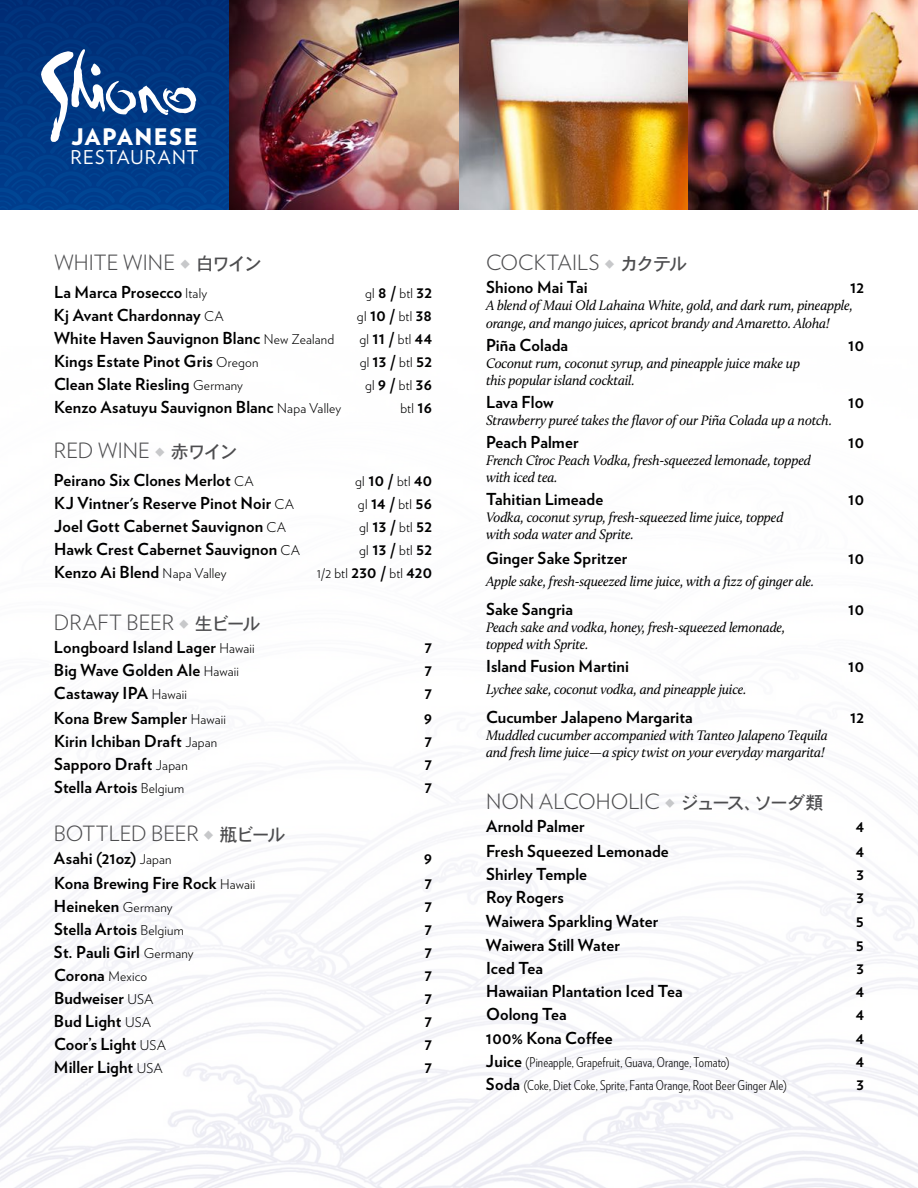
<style>
.page{position:relative;width:918px;height:1188px;background:#fff}
.page>*{position:absolute;margin:0;border:0;box-sizing:border-box;transform-origin:0 0}
.t1{font:900 22.8px "Verlag";letter-spacing:.065em;color:#fff}
.t2{font:300 21px "Verlag";color:#4d4d4f}
.t3{font:19.05px "Verlag";letter-spacing:.06em;color:#fff}
.t4{font:700 16.5px "Verlag";letter-spacing:.005em;color:#000}
.t5{font:italic 14.25px/17.1px "Calluna";letter-spacing:-.02em;color:#000}
.t6{font:300 13.5px "Verlag";letter-spacing:.01em;color:#000}
.t7{font:300 13.5px "Verlag Condensed";letter-spacing:.01em;color:#000}
.s1{font-family:"Hypatia Sans Pro";font-size:24px;color:#c7c8ca}
.s2{font-family:"Osaka";font-weight:400;font-size:18px}
.s3{font-weight:300;font-size:13.5px}
.s4{font-weight:700;font-size:16.5px}
.s5{font-family:"Verlag";font-weight:700;font-size:16.5px}
</style>
<div class="page">
<div style="left:0;top:0;width:236px;height:209px;background:linear-gradient(to bottom,#002f76,#004190)"></div>
<svg style="left:41px;top:46px;width:155px;height:96px"></svg>
<img style="left:459px;top:0;width:229px;height:209px">
<img style="left:230px;top:0;width:229px;height:209px">
<img style="left:688px;top:0;width:230px;height:209px">
<h1 class="t1" style="left:72px;top:118px;width:128px">JAPANESE</h1>
<p class="t3" style="left:71px;top:143px;width:129px">RESTAURANT</p>
<p class="t2" style="left:54px;top:247px;width:209px">WHITE WINE <span class="s1">◆</span> <span class="s2">白ワイン</span></p>
<p class="t4" style="left:54px;top:279px;width:155px">La Marca Prosecco <span class="s3">Italy</span></p>
<p class="t6" style="left:365px;top:283px;width:68px">gl <span class="s4">8 /</span> btl <span class="s4">32</span></p>
<p class="t4" style="left:54px;top:302px;width:171px">Kj Avant Chardonnay <span class="s3">CA</span></p>
<p class="t6" style="left:357px;top:306px;width:77px">gl <span class="s4">10 /</span> btl <span class="s4">38</span></p>
<p class="t4" style="left:54px;top:325px;width:282px">White Haven Sauvignon Blanc <span class="s3">New Zealand</span></p>
<p class="t6" style="left:359px;top:329px;width:74px">gl <span class="s4">11 /</span> btl <span class="s4">44</span></p>
<p class="t4" style="left:54px;top:348px;width:206px">Kings Estate Pinot Gris <span class="s3">Oregon</span></p>
<p class="t6" style="left:360px;top:352px;width:74px">gl <span class="s4">13 /</span> btl <span class="s4">52</span></p>
<p class="t4" style="left:54px;top:371px;width:191px">Clean Slate Riesling <span class="s3">Germany</span></p>
<p class="t6" style="left:365px;top:375px;width:68px">gl <span class="s4">9 /</span> btl <span class="s4">36</span></p>
<p class="t4" style="left:54px;top:394px;width:289px">Kenzo Asatuyu Sauvignon Blanc <span class="s3">Napa Valley</span></p>
<p class="t6" style="left:400px;top:398px;width:33px">btl <span class="s4">16</span></p>
<p class="t2" style="left:54px;top:435px;width:185px">RED WINE <span class="s1">◆</span> <span class="s2">赤ワイン</span></p>
<p class="t4" style="left:54px;top:467px;width:201px">Peirano Six Clones Merlot <span class="s3">CA</span></p>
<p class="t6" style="left:355px;top:471px;width:78px">gl <span class="s4">10 /</span> btl <span class="s4">40</span></p>
<p class="t4" style="left:54px;top:490px;width:242px">KJ Vintner's Reserve Pinot Noir <span class="s3">CA</span></p>
<p class="t6" style="left:358px;top:494px;width:76px">gl <span class="s4">14 /</span> btl <span class="s4">56</span></p>
<p class="t4" style="left:54px;top:513px;width:234px">Joel Gott Cabernet Sauvignon <span class="s3">CA</span></p>
<p class="t6" style="left:359px;top:517px;width:74px">gl <span class="s4">13 /</span> btl <span class="s4">52</span></p>
<p class="t4" style="left:54px;top:536px;width:248px">Hawk Crest Cabernet Sauvignon <span class="s3">CA</span></p>
<p class="t6" style="left:359px;top:540px;width:74px">gl <span class="s4">13 /</span> btl <span class="s4">52</span></p>
<p class="t4" style="left:54px;top:559px;width:174px">Kenzo Ai Blend <span class="s3">Napa Valley</span></p>
<p class="t6" style="left:317px;top:563px;width:117px">1/2 btl <span class="s4">230 /</span> btl <span class="s4">420</span></p>
<p class="t2" style="left:54px;top:607px;width:208px">DRAFT BEER <span class="s1">◆</span> <span class="s2">生ビール</span></p>
<p class="t4" style="left:54px;top:634px;width:202px">Longboard Island Lager <span class="s3">Hawaii</span></p>
<p class="t4" style="left:424px;top:634px;width:9px">7</p>
<p class="t4" style="left:54px;top:657px;width:186px">Big Wave Golden Ale <span class="s3">Hawaii</span></p>
<p class="t4" style="left:424px;top:657px;width:9px">7</p>
<p class="t4" style="left:54px;top:680px;width:134px">Castaway IPA <span class="s3">Hawaii</span></p>
<p class="t4" style="left:424px;top:680px;width:9px">7</p>
<p class="t4" style="left:54px;top:705px;width:173px">Kona Brew Sampler <span class="s3">Hawaii</span></p>
<p class="t4" style="left:424px;top:705px;width:10px">9</p>
<p class="t4" style="left:54px;top:728px;width:165px">Kirin Ichiban Draft <span class="s3">Japan</span></p>
<p class="t4" style="left:424px;top:728px;width:9px">7</p>
<p class="t4" style="left:54px;top:751px;width:135px">Sapporo Draft <span class="s3">Japan</span></p>
<p class="t4" style="left:424px;top:751px;width:9px">7</p>
<p class="t4" style="left:54px;top:774px;width:132px">Stella Artois <span class="s3">Belgium</span></p>
<p class="t4" style="left:424px;top:774px;width:9px">7</p>
<p class="t2" style="left:54px;top:818px;width:233px">BOTTLED BEER <span class="s1">◆</span> <span class="s2">瓶ビール</span></p>
<p class="t4" style="left:54px;top:845px;width:119px">Asahi (21oz) <span class="s3">Japan</span></p>
<p class="t4" style="left:424px;top:845px;width:10px">9</p>
<p class="t4" style="left:54px;top:870px;width:203px">Kona Brewing Fire Rock <span class="s3">Hawaii</span></p>
<p class="t4" style="left:424px;top:870px;width:9px">7</p>
<p class="t4" style="left:54px;top:893px;width:120px">Heineken <span class="s3">Germany</span></p>
<p class="t4" style="left:424px;top:893px;width:9px">7</p>
<p class="t4" style="left:54px;top:916px;width:131px">Stella Artois <span class="s3">Belgium</span></p>
<p class="t4" style="left:424px;top:916px;width:9px">7</p>
<p class="t4" style="left:54px;top:939px;width:141px">St. Pauli Girl <span class="s3">Germany</span></p>
<p class="t4" style="left:424px;top:939px;width:9px">7</p>
<p class="t4" style="left:54px;top:962px;width:95px">Corona <span class="s3">Mexico</span></p>
<p class="t4" style="left:424px;top:962px;width:9px">7</p>
<p class="t4" style="left:54px;top:985px;width:101px">Budweiser <span class="s3">USA</span></p>
<p class="t4" style="left:424px;top:985px;width:9px">7</p>
<p class="t4" style="left:54px;top:1008px;width:99px">Bud Light <span class="s3">USA</span></p>
<p class="t4" style="left:424px;top:1008px;width:9px">7</p>
<p class="t4" style="left:54px;top:1031px;width:114px">Coor’s Light <span class="s3">USA</span></p>
<p class="t4" style="left:424px;top:1031px;width:9px">7</p>
<p class="t4" style="left:54px;top:1054px;width:110px">Miller Light <span class="s3">USA</span></p>
<p class="t4" style="left:424px;top:1054px;width:9px">7</p>
<p class="t2" style="left:486px;top:247px;width:203px">COCKTAILS <span class="s1">◆</span> <span class="s2">カクテル</span></p>
<p class="t4" style="left:486px;top:274px;width:103px">Shiono Mai Tai</p>
<p class="t4" style="left:850px;top:274px;width:15px">12</p>
<p class="t5" style="left:486px;top:297px;width:368px">A blend of Maui Old Lahaina White, gold, and dark rum, pineapple, orange, and mango juices, apricot brandy and Amaretto. Aloha!</p>
<p class="t4" style="left:486px;top:332px;width:84px">Piña Colada</p>
<p class="t4" style="left:848px;top:332px;width:17px">10</p>
<p class="t5" style="left:486px;top:354px;width:316px">Coconut rum, coconut syrup, and pineapple juice make up this popular island cocktail.</p>
<p class="t4" style="left:486px;top:389px;width:69px">Lava Flow</p>
<p class="t4" style="left:848px;top:389px;width:17px">10</p>
<p class="t5" style="left:486px;top:411px;width:348px">Strawberry pureé takes the flavor of our Piña Colada up a notch.</p>
<p class="t4" style="left:486px;top:429px;width:94px">Peach Palmer</p>
<p class="t4" style="left:848px;top:429px;width:17px">10</p>
<p class="t5" style="left:486px;top:452px;width:327px">French Cîroc Peach Vodka, fresh-squeezed lemonade, topped with iced tea.</p>
<p class="t4" style="left:486px;top:486px;width:119px">Tahitian Limeade</p>
<p class="t4" style="left:848px;top:486px;width:17px">10</p>
<p class="t5" style="left:486px;top:509px;width:299px">Vodka, coconut syrup, fresh-squeezed lime juice, topped with soda water and Sprite.</p>
<p class="t4" style="left:486px;top:545px;width:143px">Ginger Sake Spritzer</p>
<p class="t4" style="left:848px;top:545px;width:17px">10</p>
<p class="t5" style="left:486px;top:572px;width:330px">Apple sake, fresh-squeezed lime juice, with a fizz of ginger ale.</p>
<p class="t4" style="left:486px;top:596px;width:89px">Sake Sangria</p>
<p class="t4" style="left:848px;top:596px;width:17px">10</p>
<p class="t5" style="left:486px;top:618px;width:301px">Peach sake and vodka, honey, fresh-squeezed lemonade, topped with Sprite.</p>
<p class="t4" style="left:486px;top:653px;width:145px">Island Fusion Martini</p>
<p class="t4" style="left:848px;top:653px;width:17px">10</p>
<p class="t5" style="left:486px;top:680px;width:262px">Lychee sake, coconut vodka, and pineapple juice.</p>
<p class="t4" style="left:486px;top:704px;width:208px">Cucumber Jalapeno Margarita</p>
<p class="t4" style="left:850px;top:704px;width:15px">12</p>
<p class="t5" style="left:486px;top:726px;width:343px">Muddled cucumber accompanied with Tanteo Jalapeno Tequila and fresh lime juice—a spicy twist on your everyday margarita!</p>
<p class="t2" style="left:486px;top:786px;width:339px">NON ALCOHOLIC <span class="s1">◆</span> <span class="s2">ジュース、ソーダ類</span></p>
<p class="t4" style="left:486px;top:813px;width:100px">Arnold Palmer</p>
<p class="t4" style="left:856px;top:813px;width:10px">4</p>
<p class="t4" style="left:486px;top:838px;width:184px">Fresh Squeezed Lemonade</p>
<p class="t4" style="left:856px;top:838px;width:10px">4</p>
<p class="t4" style="left:486px;top:862px;width:103px">Shirley Temple</p>
<p class="t4" style="left:856px;top:862px;width:9px">3</p>
<p class="t4" style="left:486px;top:885px;width:79px">Roy Rogers</p>
<p class="t4" style="left:856px;top:885px;width:9px">3</p>
<p class="t4" style="left:486px;top:908px;width:174px">Waiwera Sparkling Water</p>
<p class="t4" style="left:856px;top:908px;width:10px">5</p>
<p class="t4" style="left:486px;top:932px;width:136px">Waiwera Still Water</p>
<p class="t4" style="left:856px;top:932px;width:10px">5</p>
<p class="t4" style="left:486px;top:955px;width:59px">Iced Tea</p>
<p class="t4" style="left:856px;top:955px;width:9px">3</p>
<p class="t4" style="left:486px;top:979px;width:198px">Hawaiian Plantation Iced Tea</p>
<p class="t4" style="left:856px;top:979px;width:10px">4</p>
<p class="t4" style="left:486px;top:1002px;width:82px">Oolong Tea</p>
<p class="t4" style="left:856px;top:1002px;width:10px">4</p>
<p class="t4" style="left:486px;top:1025px;width:128px">100% Kona Coffee</p>
<p class="t4" style="left:856px;top:1025px;width:10px">4</p>
<p class="t7" style="left:486px;top:1053px;width:245px"><span class="s5">Juice</span> (Pineapple, Grapefruit, Guava, Orange, Tomato)</p>
<p class="t4" style="left:856px;top:1048px;width:10px">4</p>
<p class="t7" style="left:486px;top:1076px;width:302px"><span class="s5">Soda</span> (Coke, Diet Coke, Sprite, Fanta Orange, Root Beer Ginger Ale)</p>
<p class="t4" style="left:856px;top:1071px;width:9px">3</p>
</div>
